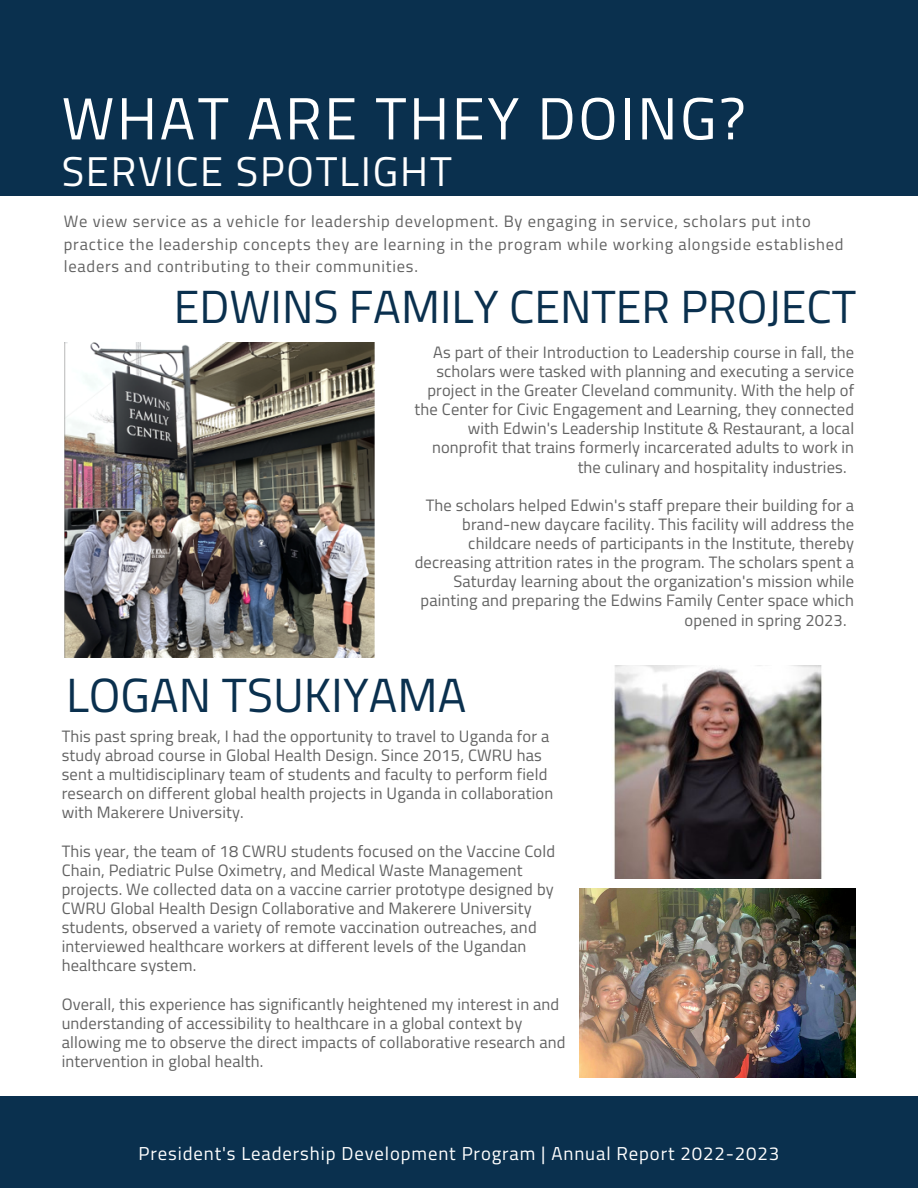
<style>
.page{position:relative;width:918px;height:1188px;background:#fff}
.page>*{position:absolute;margin:0;border:0;box-sizing:border-box;transform-origin:0 0}
.t1{font:59.55px "Titillium Web";letter-spacing:.04em;color:#fff}
.t2{font:48px "Titillium Web";color:#0a304e}
.t3{font:46.5px "Titillium Web";color:#0a304e}
.t4{font:41.55px "Titillium Web";letter-spacing:.04em;color:#fff}
.t5{font:18.75px "Titillium Web";letter-spacing:.045em;color:#fff}
.t6{font:16.5px/19.2px "Titillium Web";letter-spacing:.01em;color:#626262}
.t7{font:16.5px/22.5px "Titillium Web";letter-spacing:.045em;color:#626262}
</style>
<div class="page">
<div style="left:0;top:0;width:918px;height:196px;background:#0a304e"></div>
<div style="left:0;top:1096px;width:918px;height:92px;background:#0a304e"></div>
<img style="left:64px;top:342px;width:311px;height:316px">
<img style="left:613px;top:666px;width:210px;height:213px">
<img style="left:579px;top:889px;width:277px;height:189px">
<p class="t1" style="left:62px;top:72px;width:686px">WHAT ARE THEY DOING?</p>
<p class="t4" style="left:62px;top:138px;width:392px">SERVICE SPOTLIGHT</p>
<p class="t7" style="left:64px;top:210px;width:781px">We view service as a vehicle for leadership development. By engaging in service, scholars put into practice the leadership concepts they are learning in the program while working alongside established leaders and contributing to their communities.</p>
<p class="t3" style="left:174px;top:270px;width:684px">EDWINS FAMILY CENTER PROJECT</p>
<p class="t6" style="left:433px;top:342px;width:422px">As part of their Introduction to Leadership course in fall, the</p>
<p class="t6" style="left:436px;top:361px;width:419px">scholars were tasked with planning and executing a service</p>
<p class="t6" style="left:427px;top:380px;width:428px">project in the Greater Cleveland community. With the help of</p>
<p class="t6" style="left:415px;top:400px;width:441px">the Center for Civic Engagement and Learning, they connected</p>
<p class="t6" style="left:468px;top:419px;width:388px">with Edwin's Leadership Institute &amp; Restaurant, a local</p>
<p class="t6" style="left:432px;top:438px;width:424px">nonprofit that trains formerly incarcerated adults to work in</p>
<p class="t6" style="left:578px;top:457px;width:270px">the culinary and hospitality industries.</p>
<p class="t6" style="left:426px;top:495px;width:430px">The scholars helped Edwin's staff prepare their building for a</p>
<p class="t6" style="left:462px;top:514px;width:393px">brand-new daycare facility. This facility will address the</p>
<p class="t6" style="left:468px;top:533px;width:387px">childcare needs of participants in the Institute, thereby</p>
<p class="t6" style="left:415px;top:553px;width:441px">decreasing attrition rates in the program. The scholars spent a</p>
<p class="t6" style="left:453px;top:572px;width:402px">Saturday learning about the organization's mission while</p>
<p class="t6" style="left:420px;top:591px;width:435px">painting and preparing the Edwins Family Center space which</p>
<p class="t6" style="left:685px;top:610px;width:163px">opened in spring 2023.</p>
<p class="t2" style="left:66px;top:657px;width:402px">LOGAN TSUKIYAMA</p>
<p class="t6" style="left:62px;top:726px;width:493px">This past spring break, I had the opportunity to travel to Uganda for a study abroad course in Global Health Design. Since 2015, CWRU has sent a multidisciplinary team of students and faculty to perform field research on different global health projects in Uganda in collaboration with Makerere University.</p>
<p class="t6" style="left:62px;top:841px;width:495px">This year, the team of 18 CWRU students focused on the Vaccine Cold Chain, Pediatric Pulse Oximetry, and Medical Waste Management projects. We collected data on a vaccine carrier prototype designed by CWRU Global Health Design Collaborative and Makerere University students, observed a variety of remote vaccination outreaches, and interviewed healthcare workers at different levels of the Ugandan healthcare system.</p>
<p class="t6" style="left:62px;top:994px;width:499px">Overall, this experience has significantly heightened my interest in and</p>
<p class="t6" style="left:62px;top:1013px;width:505px">understanding of accessibility to healthcare in a global context by allowing me to observe the direct impacts of collaborative research and intervention in global health.</p>
<p class="t5" style="left:139px;top:1139px;width:642px">President's Leadership Development Program | Annual Report 2022-2023</p>
</div>
